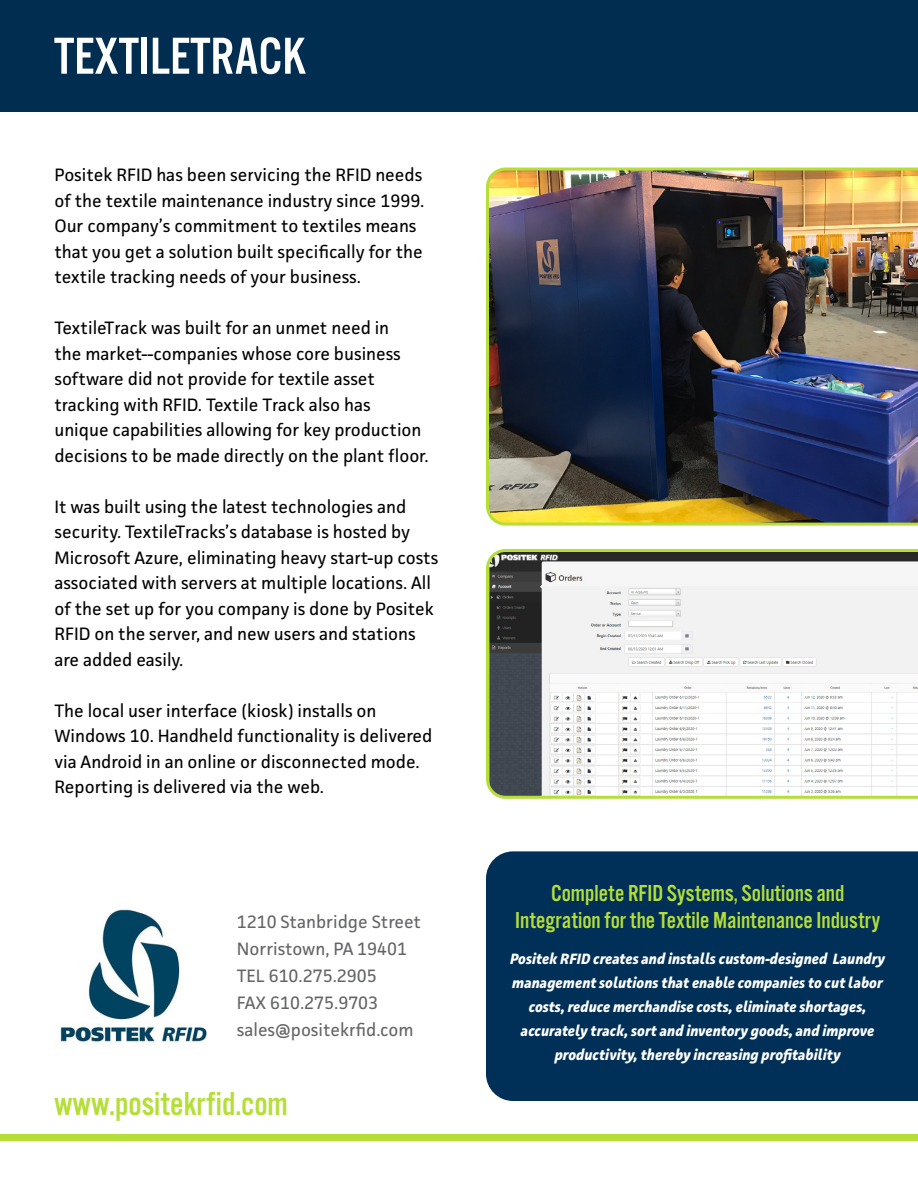
<style>
.page{position:relative;width:918px;height:1188px;background:#fff}
.page>*{position:absolute;margin:0;border:0;box-sizing:border-box;transform-origin:0 0}
.t1{font:54px "Alternate Got No 3 D";color:#fff}
.t2{font:34.5px "Alternate Got No 3 D";color:#b5de37}
.t3{font:24px/27px "Alternate Got No 3 D";color:#b5de37;text-align:center}
.t4{font:18px/25.5px "Facit";color:#000}
.t5{font:18px/27px "Facit";color:#636466}
.t6{font:italic 700 15px/24px "Facit";color:#fff;text-align:center}
</style>
<div class="page">
<div style="left:0;top:1134px;width:918px;height:7px;background:#b5de37"></div>
<div style="left:486px;top:851px;width:432px;height:250px;background:#003057"></div>
<img style="left:59px;top:909px;width:148px;height:137px">
<svg style="left:486px;top:549px;width:432px;height:250px"></svg>
<div style="left:0;top:0;width:918px;height:111px;background:#002d50"></div>
<img style="left:486px;top:168px;width:432px;height:358px">
<h1 class="t1" style="left:54px;top:28px;width:254px">TEXTILETRACK</h1>
<p class="t4" style="left:54px;top:162px;width:372px">Positek RFID has been servicing the RFID needs of the textile maintenance industry since 1999.<br>Our company’s commitment to textiles means that you get a solution built specifically for the textile tracking needs of your business.</p>
<p class="t4" style="left:54px;top:315px;width:376px">TextileTrack was built for an unmet need in<br>the market--companies whose core business software did not provide for textile asset tracking with RFID. Textile Track also has unique capabilities allowing for key production decisions to be made directly on the plant floor.</p>
<p class="t4" style="left:54px;top:494px;width:385px">It was built using the latest technologies and security. TextileTracks’s database is hosted by Microsoft Azure, eliminating heavy start-up costs associated with servers at multiple locations. All of the set up for you company is done by Positek RFID on the server, and new users and stations are added easily.</p>
<p class="t4" style="left:54px;top:698px;width:380px">The local user interface (kiosk) installs on Windows 10. Handheld functionality is delivered via Android in an online or disconnected mode.<br>Reporting is delivered via the web.</p>
<p class="t5" style="left:237px;top:908px;width:186px">1210 Stanbridge Street<br>Norristown, PA 19401<br>TEL 610.275.2905<br>FAX 610.275.9703 sales@positekrfid.com</p>
<h2 class="t2" style="left:54px;top:1086px;width:235px">www.positekrfid.com</h2>
<h3 class="t3" style="left:515px;top:879px;width:367px">Complete RFID Systems, Solutions and<br>Integration for the Textile Maintenance Industry</h3>
<p class="t6" style="left:510px;top:946px;width:377px">Positek RFID creates and installs custom-designed Laundry management solutions that enable companies to cut labor costs, reduce merchandise costs, eliminate shortages, accurately track, sort and inventory goods, and improve productivity, thereby increasing profitability</p>
</div>
